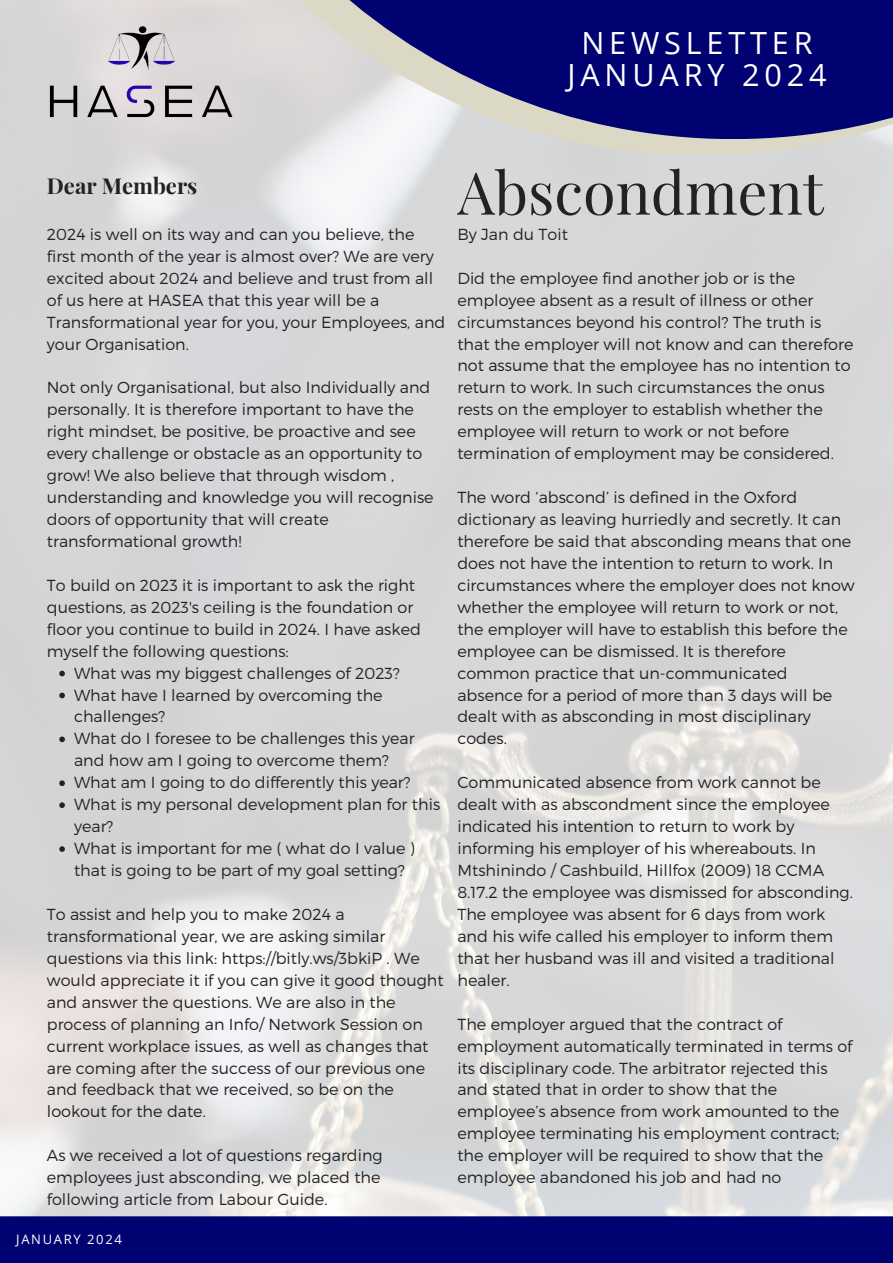
<style>
.page{position:relative;width:893px;height:1263px;background:#fff}
.page>*{position:absolute;margin:0;border:0;box-sizing:border-box;transform-origin:0 0}
.t1{font:59.1px "Playfair Display";color:#222}
.t2{font:30.53px/31.5px "Open Sans";letter-spacing:.16em;color:#fff;text-align:center}
.t3{font:700 21.98px "Playfair Display";color:#222}
.t4{font:300 15.98px/21.9px "Montserrat";color:#222}
.t5{font:12.98px "Open Sans";letter-spacing:.125em;color:#fff}
</style>
<div class="page">
<svg style="left:102px;top:0;width:791px;height:155px;fill:#dad8d7"></svg>
<svg style="left:134px;top:0;width:759px;height:139px;fill:#010271"></svg>
<div style="left:0;top:1216px;width:893px;height:47px;background:#010271"></div>
<img style="left:47px;top:25px;width:186px;height:100px">
<svg style="left:59px;top:671px;width:6px;height:5px"></svg>
<svg style="left:59px;top:693px;width:6px;height:5px"></svg>
<svg style="left:59px;top:736px;width:6px;height:6px"></svg>
<svg style="left:59px;top:780px;width:6px;height:6px"></svg>
<svg style="left:59px;top:802px;width:6px;height:6px"></svg>
<svg style="left:59px;top:846px;width:6px;height:6px"></svg>
<h4 class="t2" style="left:567px;top:27px;width:261px">NEWSLETTER<br>JANUARY 2024</h4>
<h1 class="t3" style="left:47px;top:170px;width:152px">Dear Members</h1>
<h3 class="t4" style="left:47px;top:222px;width:400px">2024 is well on its way and can you believe, the first month of the year is almost over? We are very excited about 2024 and believe and trust from all of us here at HASEA that this year will be a Transformational year for you, your Employees, and your Organisation.</h3>
<h4 class="t4" style="left:47px;top:376px;width:388px">Not only Organisational, but also Individually and personally. It is therefore important to have the right mindset, be positive, be proactive and see every challenge or obstacle as an opportunity to grow! We also believe that through wisdom , understanding and knowledge you will recognise doors of opportunity that will create transformational growth!</h4>
<h4 class="t4" style="left:47px;top:573px;width:375px">To build on 2023 it is important to ask the right questions, as 2023's ceiling is the foundation or floor you continue to build in 2024. I have asked myself the following questions:</h4>
<h4 class="t4" style="left:74px;top:661px;width:327px">What was my biggest challenges of 2023?</h4>
<h4 class="t4" style="left:74px;top:683px;width:310px">What have I learned by overcoming the challenges?</h4>
<h4 class="t4" style="left:74px;top:727px;width:342px">What do I foresee to be challenges this year and how am I going to overcome them?</h4>
<h4 class="t4" style="left:74px;top:771px;width:338px">What am I going to do differently this year?</h4>
<h4 class="t4" style="left:74px;top:793px;width:368px">What is my personal development plan for this year?</h4>
<h4 class="t4" style="left:74px;top:837px;width:342px">What is important for me ( what do I value ) that is going to be part of my goal setting?</h4>
<h4 class="t4" style="left:47px;top:902px;width:398px">To assist and help you to make 2024 a transformational year, we are asking similar questions via this link: https://bitly.ws/3bkiP . We would appreciate it if you can give it good thought and answer the questions. We are also in the process of planning an Info/ Network Session on current workplace issues, as well as changes that are coming after the success of our previous one and feedback that we received, so be on the lookout for the date.</h4>
<h4 class="t4" style="left:47px;top:1144px;width:337px">As we received a lot of questions regarding employees just absconding, we placed the following article from Labour Guide.</h4>
<p class="t5" style="left:16px;top:1230px;width:107px">JANUARY 2024</p>
<h4 class="t1" style="left:457px;top:151px;width:368px">Abscondment</h4>
<h4 class="t4" style="left:457px;top:222px;width:112px">By Jan du Toit</h4>
<h4 class="t4" style="left:457px;top:266px;width:397px">Did the employee find another job or is the employee absent as a result of illness or other circumstances beyond his control? The truth is that the employer will not know and can therefore not assume that the employee has no intention to return to work. In such circumstances the onus rests on the employer to establish whether the employee will return to work or not before termination of employment may be considered.</h4>
<h4 class="t4" style="left:457px;top:486px;width:399px">The word ‘abscond’ is defined in the Oxford dictionary as leaving hurriedly and secretly. It can therefore be said that absconding means that one does not have the intention to return to work. In circumstances where the employer does not know whether the employee will return to work or not, the employer will have to establish this before the employee can be dismissed. It is therefore common practice that un-communicated absence for a period of more than 3 days will be dealt with as absconding in most disciplinary codes.</h4>
<h4 class="t4" style="left:457px;top:771px;width:397px">Communicated absence from work cannot be dealt with as abscondment since the employee indicated his intention to return to work by informing his employer of his whereabouts. In Mtshinindo / Cashbuild, Hillfox (2009) 18 CCMA 8.17.2 the employee was dismissed for absconding.<br>The employee was absent for 6 days from work and his wife called his employer to inform them that her husband was ill and visited a traditional healer.</h4>
<p class="t4" style="left:457px;top:1012px;width:396px">The employer argued that the contract of employment automatically terminated in terms of its disciplinary code. The arbitrator rejected this and stated that in order to show that the employee’s absence from work amounted to the employee terminating his employment contract; the employer will be required to show that the employee abandoned his job and had no</p>
</div>
